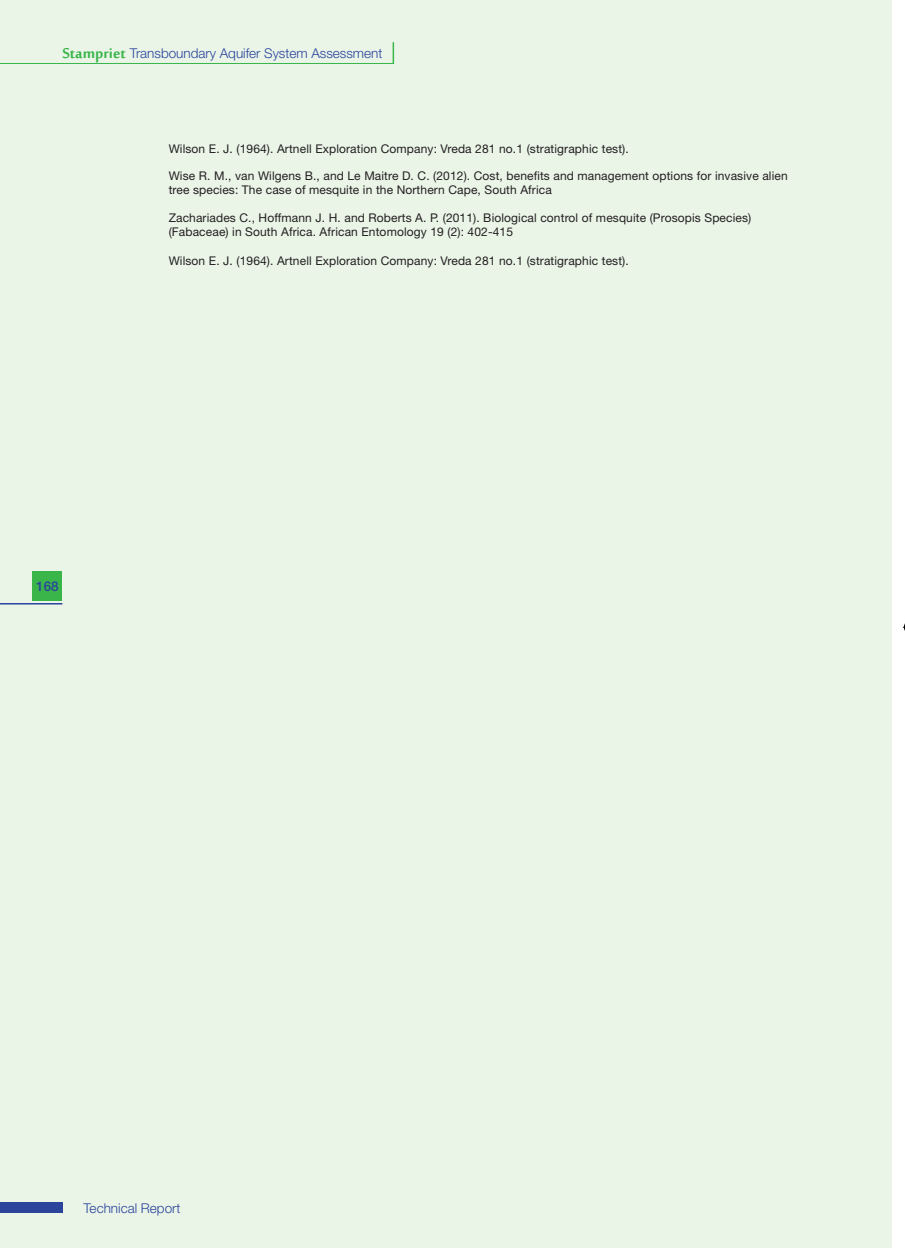
<style>
.page{position:relative;width:905px;height:1248px;background:#fff}
.page>*{position:absolute;margin:0;border:0;box-sizing:border-box;transform-origin:0 0}
.t1{font:300 13.5px "Helvetica Neue LT Std";color:#2b439b}
.t2{font:500 13.5px "Helvetica Neue LT Std";color:#2b439b}
.t3{font:12px/14.4px "Helvetica Neue LT Std";letter-spacing:.01em;color:#231f20}
.s1{font-family:"Sakkal Majalla";font-weight:700;font-size:19.5px;color:#3ab54a}
</style>
<div class="page">
<div style="left:0;top:0;width:892px;height:1247px;background:#eaf5e8"></div>
<hr style="left:0;top:603px;width:62px;height:1px;background:#2b439b">
<hr style="left:0;top:63px;width:394px;height:1px;background:#3ab54a">
<div style="left:0;top:1201px;width:62px;height:11px;background:#2b439b"></div>
<svg style="left:393px;top:42px;width:1px;height:21px"></svg>
<div style="left:33px;top:570px;width:29px;height:30px;background:#3ab54a"></div>
<p class="t1" style="left:62px;top:45px;width:321px"><span class="s1">Stampriet</span> Transboundary Aquifer System Assessment</p>
<p class="t3" style="left:169px;top:141px;width:462px">Wilson E. J. (1964). Artnell Exploration Company: Vreda 281 no.1 (stratigraphic test).</p>
<p class="t3" style="left:169px;top:168px;width:620px">Wise R. M., van Wilgens B., and Le Maitre D. C. (2012). Cost, benefits and management options for invasive alien tree species: The case of mesquite in the Northern Cape, South Africa</p>
<p class="t3" style="left:169px;top:210px;width:584px">Zachariades C., Hoffmann J. H. and Roberts A. P. (2011). Biological control of mesquite (Prosopis Species) (Fabaceae) in South Africa. African Entomology 19 (2): 402-415</p>
<p class="t3" style="left:169px;top:253px;width:462px">Wilson E. J. (1964). Artnell Exploration Company: Vreda 281 no.1 (stratigraphic test).</p>
<p class="t2" style="left:36px;top:577px;width:24px">168</p>
<p class="t1" style="left:84px;top:1199px;width:98px">Technical Report</p>
</div>
